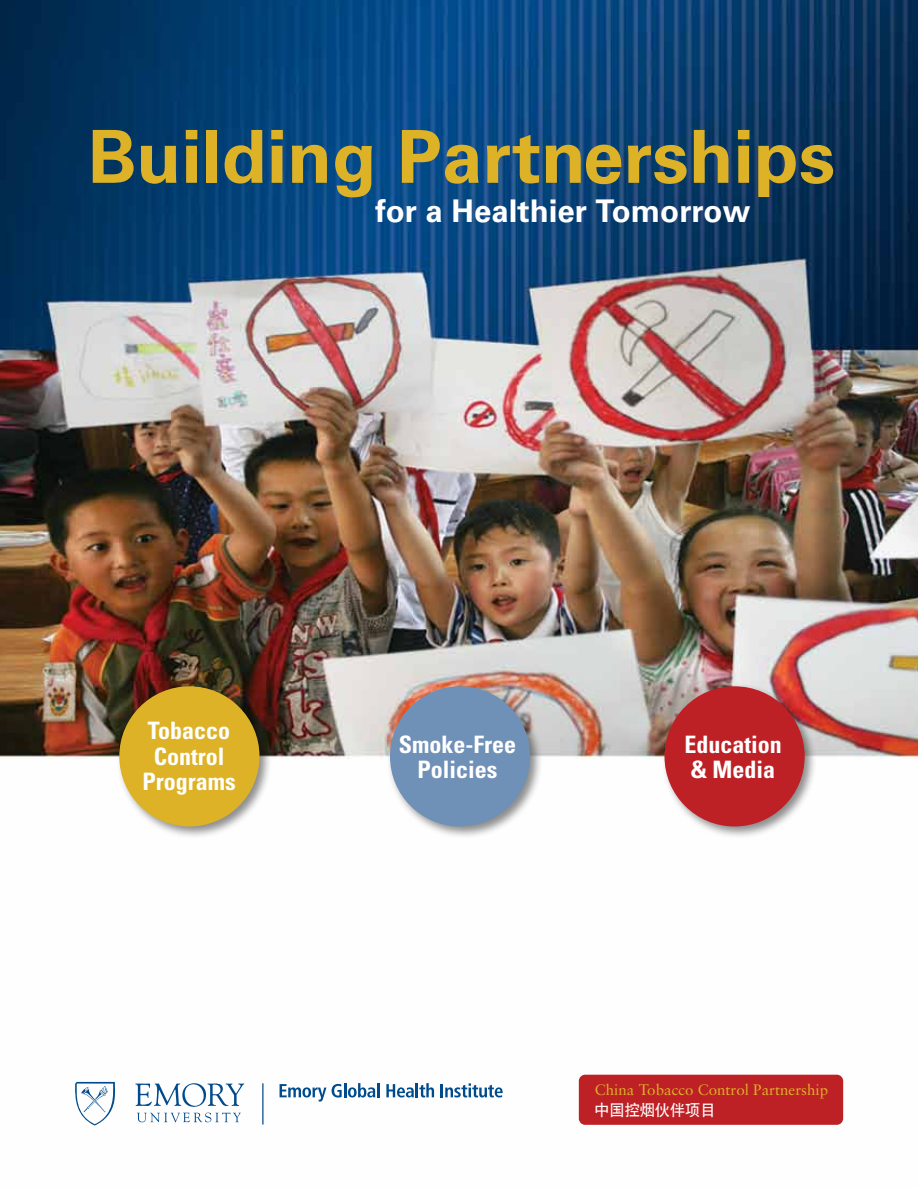
<style>
.page{position:relative;width:918px;height:1188px;background:#fff}
.page>*{position:absolute;margin:0;border:0;box-sizing:border-box;transform-origin:0 0}
.t1{font:700 73.2px "Univers";color:#ddb227}
.t2{font:700 31.2px "Univers";color:#fff}
.t3{font:700 condensed 24px/25.5px "Univers";color:#fff;text-align:center}
.t4{font:15.15px "Sabon";color:#ddb227}
.t5{font:15.15px "SIL Hei Med Jian";color:#fff}
</style>
<div class="page">
<img style="left:0;top:0;width:918px;height:1125px">
<div style="left:116px;top:683px;width:156px;height:156px;background:#000;opacity:.45"></div>
<div style="left:119px;top:686px;width:141px;height:140px;background:#ddb227;border-radius:50%"></div>
<div style="left:661px;top:683px;width:157px;height:156px;background:#000;opacity:.45"></div>
<div style="left:664px;top:686px;width:141px;height:140px;background:#bd2025;border-radius:50%"></div>
<div style="left:387px;top:683px;width:156px;height:156px;background:#000;opacity:.45"></div>
<div style="left:390px;top:686px;width:140px;height:140px;background:#6f90b7;border-radius:50%"></div>
<div style="left:579px;top:1075px;width:264px;height:50px;background:#bd2025;border-radius:6px"></div>
<svg style="left:74px;top:1082px;width:42px;height:44px"></svg>
<svg style="left:135px;top:1083px;width:109px;height:39px"></svg>
<hr style="left:262px;top:1083px;width:2px;height:42px;background:#004b8d">
<svg style="left:280px;top:1084px;width:46px;height:18px"></svg>
<svg style="left:332px;top:1083px;width:43px;height:15px"></svg>
<hr style="left:377px;top:1083px;width:3px;height:14px;background:#004b8d">
<svg style="left:386px;top:1083px;width:48px;height:14px"></svg>
<svg style="left:441px;top:1083px;width:62px;height:14px"></svg>
<h1 class="t1" style="left:88px;top:114px;width:749px">Building Partnerships</h1>
<h2 class="t2" style="left:375px;top:193px;width:377px">for a Healthier Tomorrow</h2>
<p class="t3" style="left:142px;top:718px;width:95px">Tobacco<br>Control<br>Programs</p>
<p class="t3" style="left:399px;top:731px;width:119px">Smoke-Free<br>Policies</p>
<p class="t3" style="left:684px;top:731px;width:99px;text-align:left">Education &amp; Media</p>
<p class="t4" style="left:595px;top:1080px;width:235px">China Tobacco Control Partnership</p>
<p class="t5" style="left:594px;top:1100px;width:123px">中国控烟伙伴项目</p>
</div>
